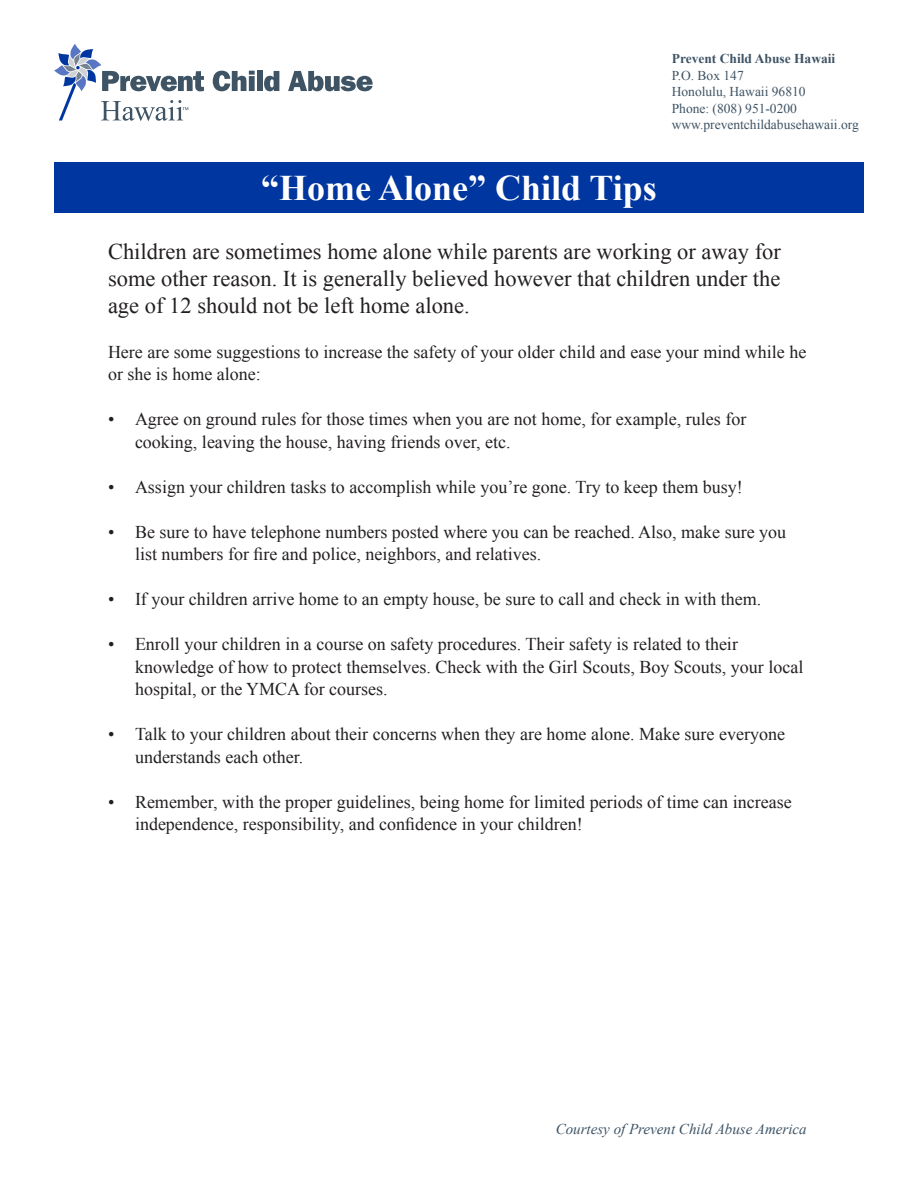
<style>
.page{position:relative;width:918px;height:1188px;background:#fff}
.page>*{position:absolute;margin:0;border:0;box-sizing:border-box;transform-origin:0 0}
.t1{font:700 36px "Times New Roman";color:#fff}
.t2{font:22.5px/27px "Times New Roman";color:#231f20;text-align:justify}
.t3{font:18px/22.5px "Times New Roman";color:#231f20}
.t4{font:italic 15px "Times New Roman";color:#3e5364}
.t5{font:13.5px/16.5px "Times New Roman";color:#3e5364}
.t6{font:700 13.5px "Times New Roman";color:#3e5364}
</style>
<div class="page">
<svg style="left:213px;top:71px;width:42px;height:20px"></svg>
<div style="left:257px;top:71px;width:6px;height:20px;background:#3e5364"></div>
<svg style="left:264px;top:71px;width:15px;height:20px"></svg>
<svg style="left:288px;top:71px;width:85px;height:20px"></svg>
<svg style="left:54px;top:44px;width:150px;height:77px"></svg>
<div style="left:54px;top:162px;width:810px;height:51px;background:#0036a0"></div>
<p class="t6" style="left:672px;top:49px;width:165px">Prevent Child Abuse Hawaii</p>
<p class="t5" style="left:672px;top:67px;width:189px">P.O. Box 147<br>Honolulu, Hawaii 96810<br>Phone: (808) 951-0200 www.preventchildabusehawaii.org</p>
<p class="t1" style="left:261px;top:163px;width:397px">“Home Alone” Child Tips</p>
<p class="t2" style="left:108px;top:237px;width:674px">Children are sometimes home alone while parents are working or away for some other reason. It is generally believed however that children under the age of 12 should not be left home alone.</p>
<p class="t3" style="left:108px;top:340px;width:700px">Here are some suggestions to increase the safety of your older child and ease your mind while he or she is home alone:</p>
<p class="t3" style="left:135px;top:408px;width:613px;text-indent:-27px">• Agree on ground rules for those times when you are not home, for example, rules for cooking, leaving the house, having friends over, etc.</p>
<p class="t3" style="left:108px;top:475px;width:636px">• Assign your children tasks to accomplish while you’re gone. Try to keep them busy!</p>
<p class="t3" style="left:135px;top:520px;width:653px;text-indent:-27px">• Be sure to have telephone numbers posted where you can be reached. Also, make sure you list numbers for fire and police, neighbors, and relatives.</p>
<p class="t3" style="left:108px;top:588px;width:655px">• If your children arrive home to an empty house, be sure to call and check in with them.</p>
<p class="t3" style="left:135px;top:633px;width:670px;text-indent:-27px">• Enroll your children in a course on safety procedures. Their safety is related to their knowledge of how to protect themselves. Check with the Girl Scouts, Boy Scouts, your local hospital, or the YMCA for courses.</p>
<p class="t3" style="left:135px;top:723px;width:652px;text-indent:-27px">• Talk to your children about their concerns when they are home alone. Make sure everyone understands each other.</p>
<p class="t3" style="left:135px;top:790px;width:658px;text-indent:-27px">• Remember, with the proper guidelines, being home for limited periods of time can increase independence, responsibility, and confidence in your children!</p>
<p class="t4" style="left:556px;top:1119px;width:252px">Courtesy of Prevent Child Abuse America</p>
</div>
